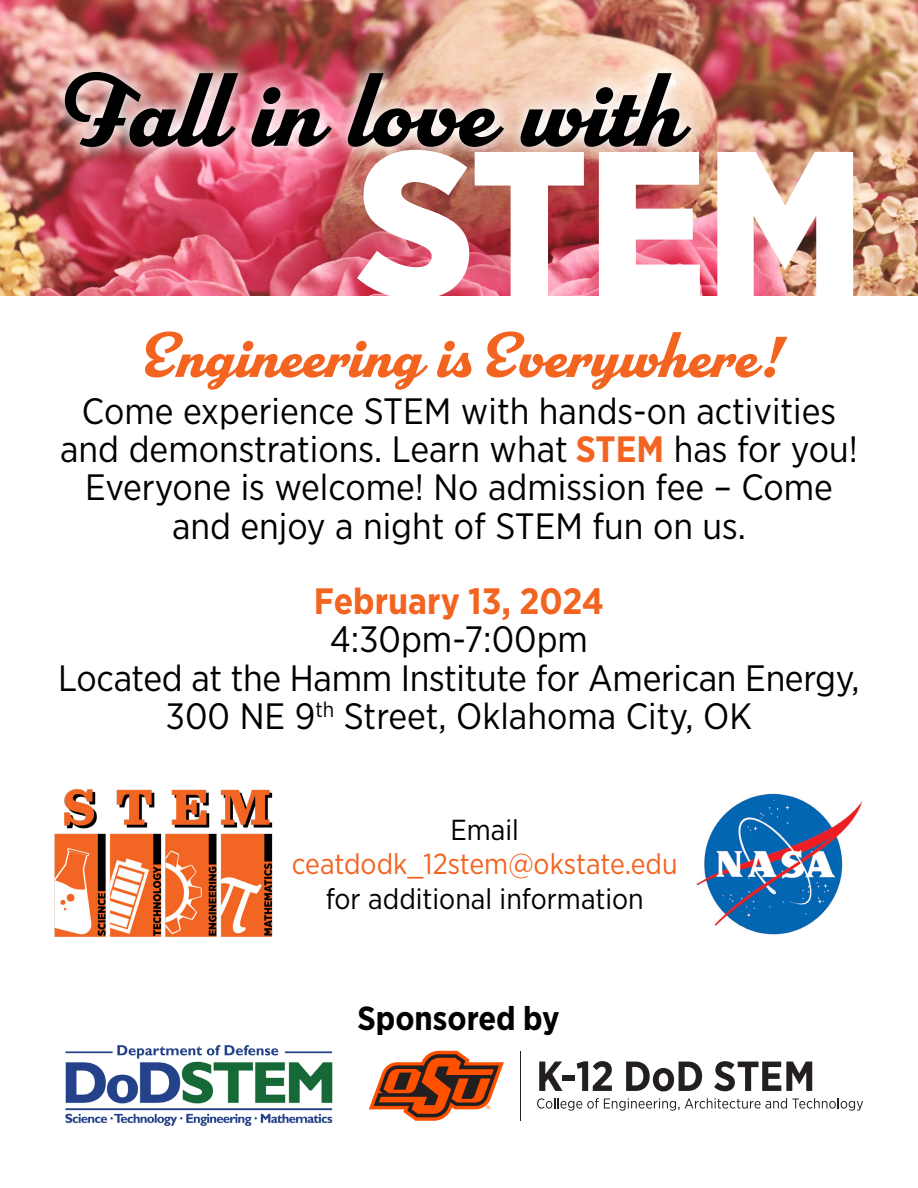
<style>
.page{position:relative;width:918px;height:1188px;background:#fff}
.page>*{position:absolute;margin:0;border:0;box-sizing:border-box;transform-origin:0 0}
.t1{font:900 207.75px "Gotham Narrow";color:#fff}
.t2{font:700 103.8px "Parkside";color:#000}
.t3{font:700 63.9px "Parkside";color:#f36421}
.t4{font:36.6px/38.2px "Gotham Narrow";color:#000;text-align:center}
.t5{font:700 36.6px "Gotham Narrow";color:#f36421}
.t6{font:700 33.3px "Gotham Narrow";color:#000}
.t7{font:28.95px "Gotham Narrow";color:#000}
.t8{font:28.95px "Gotham Narrow";color:#f36421}
.s1{font-weight:700;color:#f36421}
</style>
<div class="page">
<img style="left:0;top:0;width:918px;height:296px">
<img style="left:65px;top:1045px;width:268px;height:81px">
<svg style="left:539px;top:1062px;width:24px;height:29px"></svg>
<div style="left:563px;top:1075px;width:12px;height:6px;background:#231f20"></div>
<svg style="left:577px;top:1061px;width:35px;height:30px"></svg>
<svg style="left:626px;top:1062px;width:76px;height:29px"></svg>
<svg style="left:714px;top:1061px;width:98px;height:30px"></svg>
<svg style="left:537px;top:1098px;width:326px;height:13px"></svg>
<hr style="left:520px;top:1051px;width:1px;height:70px;background:#231f20">
<svg style="left:369px;top:1051px;width:135px;height:70px"></svg>
<img style="left:54px;top:789px;width:218px;height:148px">
<img style="left:47px;top:54px;width:662px;height:111px">
<img style="left:696px;top:793px;width:167px;height:142px">
<p class="t2" style="left:52px;top:51px;width:631px">Fall in love with</p>
<p class="t1" style="left:357px;top:87px;width:509px">STEM</p>
<p class="t3" style="left:138px;top:318px;width:643px">Engineering is Everywhere !</p>
<p class="t4" style="left:60px;top:391px;width:799px">Come experience STEM with hands-on activities and demonstrations. Learn what <span class="s1">STEM</span> has for you!<br>Everyone is welcome! No admission fee – Come and enjoy a night of STEM fun on us.</p>
<p class="t5" style="left:314px;top:578px;width:292px">February 13, 2024</p>
<p class="t4" style="left:330px;top:620px;width:260px">4:30pm-7:00pm</p>
<p class="t4" style="left:58px;top:658px;width:803px">Located at the Hamm Institute for American Energy,</p>
<p class="t4" style="left:166px;top:696px;width:588px">300 NE 9<sup>th</sup> Street, Oklahoma City, OK</p>
<p class="t7" style="left:451px;top:812px;width:70px">Email</p>
<p class="t8" style="left:292px;top:846px;width:387px">ceatdodk_12stem@okstate.edu</p>
<p class="t7" style="left:326px;top:880px;width:320px">for additional information</p>
<p class="t6" style="left:357px;top:997px;width:204px">Sponsored by</p>
</div>
